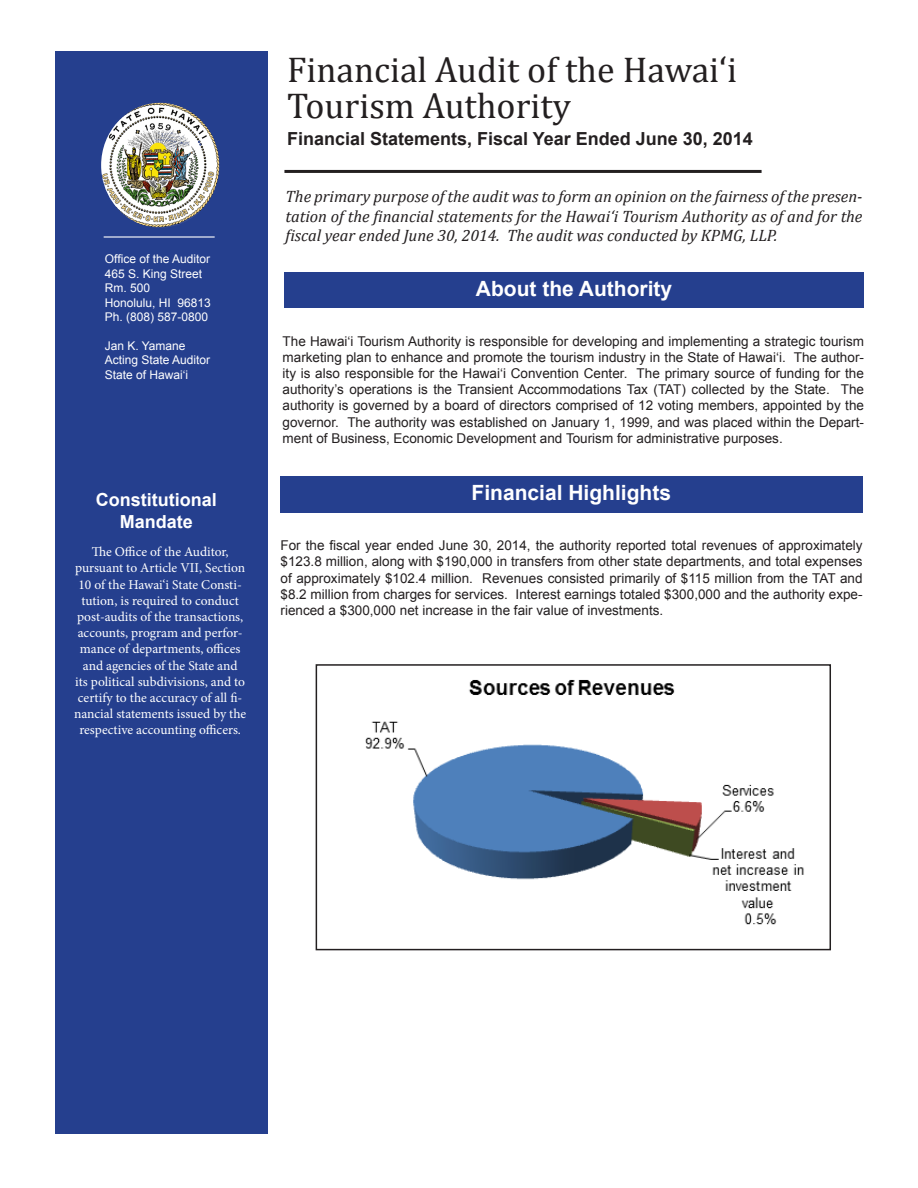
<style>
.page{position:relative;width:918px;height:1188px;background:#fff}
.page>*{position:absolute;margin:0;border:0;box-sizing:border-box;transform-origin:0 0}
.SS_Report_Title{font:36px/36px "Cambria";color:#231f20}
.t1{font:700 21px "Arial";color:#fff}
.SS_Report_Title-2{font:700 18px "Arial";color:#231f20}
.t2{font:700 18px/21.6px "Arial";color:#fff;text-align:center}
.t3{font:italic 16.5px/19.8px "Cambria";color:#231f20;text-align:justify}
.t4{font:13.5px/16.2px "Arial";color:#231f20;text-align:justify}
.t5{font:13.5px/16.2px "Minion Pro";color:#fff;text-align:center}
.t6{font:12px "Arial";color:#fff}
</style>
<div class="page">
<div style="left:55px;top:51px;width:212px;height:1083px;background:#253f8e"></div>
<div style="left:284px;top:272px;width:580px;height:36px;background:#253f8e"></div>
<img style="left:101px;top:103px;width:118px;height:124px">
<div style="left:280px;top:476px;width:583px;height:37px;background:#253f8e"></div>
<hr style="left:104px;top:236px;width:111px;height:2px;background:#fff">
<hr style="left:284px;top:170px;width:478px;height:3px;background:#231f20">
<img style="left:365px;top:679px;width:439px;height:246px">
<div style="left:316px;top:664px;width:515px;height:286px;border:2px solid #231f20"></div>
<p class="t6" style="left:105px;top:251px;width:107px">Office of the Auditor</p>
<p class="t6" style="left:105px;top:266px;width:99px">465 S. King Street</p>
<p class="t6" style="left:105px;top:280px;width:47px">Rm. 500</p>
<p class="t6" style="left:105px;top:294px;width:108px">Honolulu, HI 96813</p>
<p class="t6" style="left:105px;top:309px;width:105px">Ph. (808) 587-0800</p>
<p class="t6" style="left:105px;top:338px;width:82px">Jan K. Yamane</p>
<p class="t6" style="left:105px;top:352px;width:107px">Acting State Auditor</p>
<p class="t6" style="left:105px;top:366px;width:85px">State of Hawai‘i</p>
<p class="t2" style="left:96px;top:490px;width:122px">Constitutional<br>Mandate</p>
<p class="t5" style="left:74px;top:544px;width:174px">The Office of the Auditor, pursuant to Article VII, Section<br>10 of the Hawai‘i State Consti&shy;tution, is required to conduct post-audits of the transactions, accounts, program and perfor&shy;mance of departments, offices and agencies of the State and<br>its political subdivisions, and to certify to the accuracy of all fi&shy;nancial statements issued by the respective accounting officers.</p>
<p class="SS_Report_Title" style="left:287px;top:52px;width:452px">Financial Audit of the Hawai‘i<br>Tourism Authority</p>
<p class="SS_Report_Title-2" style="left:287px;top:127px;width:467px">Financial Statements, Fiscal Year Ended June 30, 2014</p>
<p class="t3" style="left:286px;top:186px;width:579px">The primary purpose of the audit was to form an opinion on the fairness of the presen&shy;tation of the financial statements for the Hawai‘i Tourism Authority as of and for the fiscal year ended June 30, 2014. The audit was conducted by KPMG, LLP.</p>
<p class="t1" style="left:476px;top:275px;width:198px">About the Authority</p>
<p class="t4" style="left:283px;top:333px;width:583px">The Hawai‘i Tourism Authority is responsible for developing and implementing a strategic tourism marketing plan to enhance and promote the tourism industry in the State of Hawai‘i. The author&shy;ity is also responsible for the Hawai‘i Convention Center. The primary source of funding for the authority’s operations is the Transient Accommodations Tax (TAT) collected by the State. The authority is governed by a board of directors comprised of 12 voting members, appointed by the governor. The authority was established on January 1, 1999, and was placed within the Depart&shy;ment of Business, Economic Development and Tourism for administrative purposes.</p>
<p class="t1" style="left:472px;top:479px;width:201px">Financial Highlights</p>
<p class="t4" style="left:281px;top:538px;width:584px">For the fiscal year ended June 30, 2014, the authority reported total revenues of approximately $123.8 million, along with $190,000 in transfers from other state departments, and total expenses of approximately $102.4 million. Revenues consisted primarily of $115 million from the TAT and $8.2 million from charges for services. Interest earnings totaled $300,000 and the authority expe&shy;rienced a $300,000 net increase in the fair value of investments.</p>
</div>
